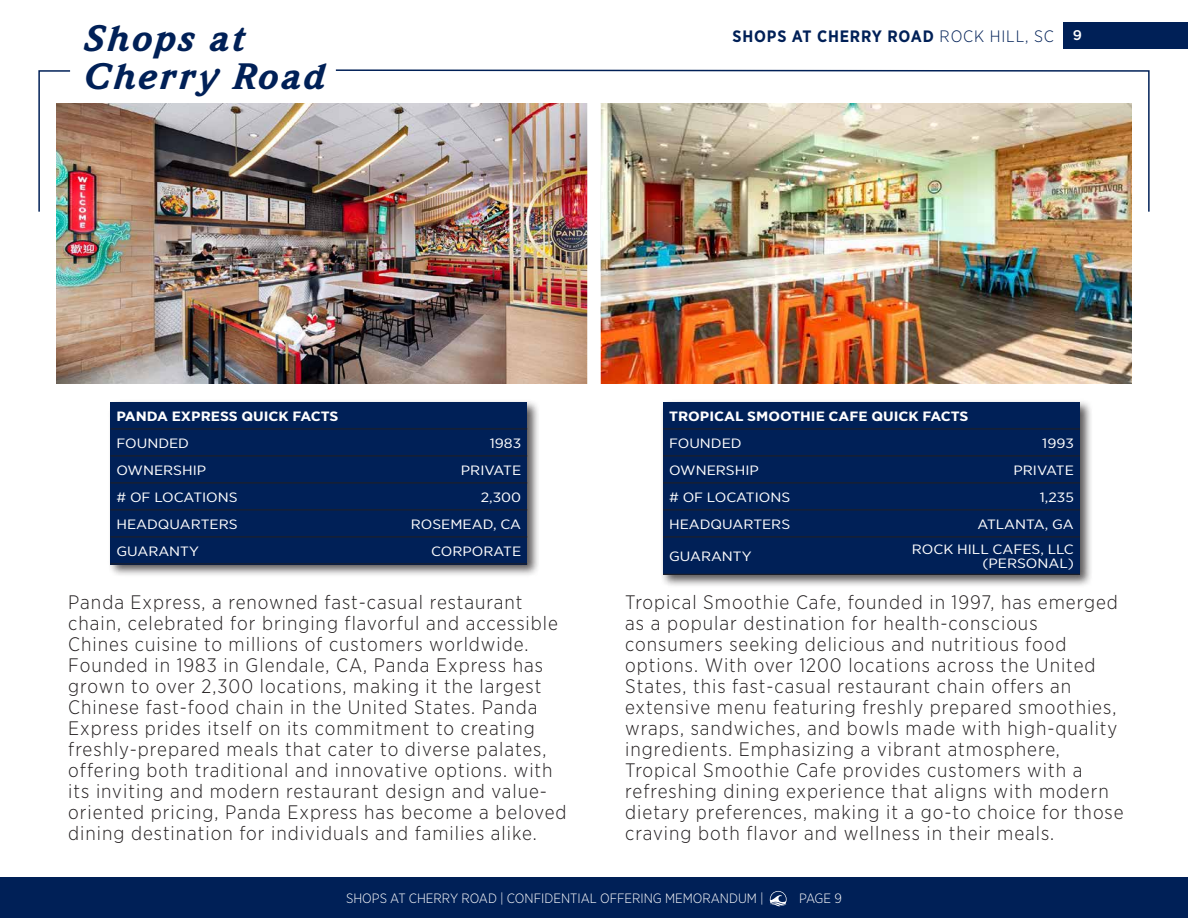
<style>
.page{position:relative;width:1188px;height:918px;background:#fff}
.page>*{position:absolute;margin:0;border:0;box-sizing:border-box;transform-origin:0 0}
.t1{font:italic 900 37.5px/37.5px "Weidemann IT Cby BT";letter-spacing:.05em;color:#002057}
.t2{font:300 19.5px/21px "Gotham Narrow";letter-spacing:.05em;color:#231f20}
.t3{font:700 16.5px "Gotham Narrow";letter-spacing:.05em;color:#002057}
.t4{font:13.5px/13.5px "Gotham Narrow";color:#fff;text-align:right;scale:1.2 1}
.t5{font:300 13.5px "Gotham Narrow";color:#fff}
.t6{font:700 13.5px "Gotham Narrow";color:#fff;scale:1.2 1}
.s1{font-weight:300}
.s2{font-family:"Gotham";font-weight:500;font-size:13.95px;color:#fff}
</style>
<div class="page">
<img style="left:56px;top:104px;width:1076px;height:279px">
<div style="left:108px;top:399px;width:433px;height:179px;background:#231f20;opacity:.75"></div>
<div style="left:110px;top:402px;width:417px;height:162px;background:#002057"></div>
<hr style="left:110px;top:429px;width:183px;height:1px;background:#231f20">
<hr style="left:293px;top:429px;width:234px;height:1px;background:#231f20">
<hr style="left:110px;top:456px;width:183px;height:1px;background:#231f20">
<hr style="left:293px;top:456px;width:234px;height:1px;background:#231f20">
<hr style="left:110px;top:483px;width:183px;height:1px;background:#231f20">
<hr style="left:293px;top:483px;width:234px;height:1px;background:#231f20">
<hr style="left:110px;top:510px;width:183px;height:1px;background:#231f20">
<hr style="left:293px;top:510px;width:234px;height:1px;background:#231f20">
<hr style="left:110px;top:537px;width:183px;height:1px;background:#231f20">
<hr style="left:293px;top:537px;width:234px;height:1px;background:#231f20">
<hr style="left:110px;top:564px;width:183px;height:1px;background:#231f20">
<hr style="left:293px;top:564px;width:234px;height:1px;background:#231f20">
<div style="left:587px;top:100px;width:14px;height:288px;background:#fff"></div>
<div style="left:660px;top:399px;width:433px;height:189px;background:#231f20;opacity:.75"></div>
<div style="left:663px;top:402px;width:417px;height:172px;background:#002057"></div>
<hr style="left:663px;top:429px;width:182px;height:1px;background:#231f20">
<hr style="left:845px;top:429px;width:235px;height:1px;background:#231f20">
<hr style="left:663px;top:456px;width:182px;height:1px;background:#231f20">
<hr style="left:845px;top:456px;width:235px;height:1px;background:#231f20">
<hr style="left:663px;top:483px;width:182px;height:1px;background:#231f20">
<hr style="left:845px;top:483px;width:235px;height:1px;background:#231f20">
<hr style="left:663px;top:510px;width:182px;height:1px;background:#231f20">
<hr style="left:845px;top:510px;width:235px;height:1px;background:#231f20">
<hr style="left:663px;top:537px;width:182px;height:1px;background:#231f20">
<hr style="left:845px;top:537px;width:235px;height:1px;background:#231f20">
<hr style="left:663px;top:574px;width:182px;height:1px;background:#231f20">
<hr style="left:845px;top:574px;width:235px;height:1px;background:#231f20">
<div style="left:1063px;top:22px;width:125px;height:26px;background:#002057"></div>
<div style="left:0;top:878px;width:1188px;height:40px;background:#002057"></div>
<svg style="left:770px;top:891px;width:17px;height:16px"></svg>
<img style="left:38px;top:70px;width:34px;height:143px">
<img style="left:334px;top:69px;width:816px;height:144px">
<h1 class="t1" style="left:85px;top:19px;width:243px">Shops at<br>Cherry Road</h1>
<p class="t3" style="left:733px;top:25px;width:351px">SHOPS AT CHERRY ROAD <span class="s1">ROCK HILL, SC</span> <span class="s2">9</span></p>
<p class="t6" style="left:116px;top:407px;width:186px">PANDA EXPRESS QUICK FACTS</p>
<p class="t4" style="left:116px;top:436px;width:62px">FOUNDED</p>
<p class="t4" style="left:490px;top:436px;width:28px">1983</p>
<p class="t4" style="left:116px;top:463px;width:76px">OWNERSHIP</p>
<p class="t4" style="left:461px;top:463px;width:52px">PRIVATE</p>
<p class="t4" style="left:116px;top:490px;width:103px"># OF LOCATIONS</p>
<p class="t4" style="left:481px;top:490px;width:35px">2,300</p>
<p class="t4" style="left:116px;top:517px;width:102px">HEADQUARTERS</p>
<p class="t4" style="left:411px;top:517px;width:93px">ROSEMEAD, CA</p>
<p class="t4" style="left:116px;top:544px;width:70px">GUARANTY</p>
<p class="t4" style="left:431px;top:544px;width:76px">CORPORATE</p>
<p class="t2" style="left:68px;top:591px;width:500px">Panda Express, a renowned fast-casual restaurant chain, celebrated for bringing flavorful and accessible Chines cuisine to millions of customers worldwide.<br>Founded in 1983 in Glendale, CA, Panda Express has grown to over 2,300 locations, making it the largest Chinese fast-food chain in the United States. Panda Express prides itself on its commitment to creating freshly-prepared meals that cater to diverse palates, offering both traditional and innovative options. with its inviting and modern restaurant design and value&shy;oriented pricing, Panda Express has become a beloved dining destination for individuals and families alike.</p>
<p class="t6" style="left:669px;top:407px;width:251px">TROPICAL SMOOTHIE CAFE QUICK FACTS</p>
<p class="t4" style="left:669px;top:436px;width:62px">FOUNDED</p>
<p class="t4" style="left:1042px;top:436px;width:28px">1993</p>
<p class="t4" style="left:669px;top:463px;width:76px">OWNERSHIP</p>
<p class="t4" style="left:1014px;top:463px;width:52px">PRIVATE</p>
<p class="t4" style="left:669px;top:490px;width:103px"># OF LOCATIONS</p>
<p class="t4" style="left:1040px;top:490px;width:30px">1,235</p>
<p class="t4" style="left:669px;top:517px;width:102px">HEADQUARTERS</p>
<p class="t4" style="left:977px;top:517px;width:82px">ATLANTA, GA</p>
<p class="t4" style="left:669px;top:549px;width:70px">GUARANTY</p>
<p class="t4" style="left:912px;top:542px;width:137px">ROCK HILL CAFES, LLC (PERSONAL)</p>
<p class="t2" style="left:625px;top:591px;width:500px">Tropical Smoothie Cafe, founded in 1997, has emerged as a popular destination for health-conscious consumers seeking delicious and nutritious food options. With over 1200 locations across the United States, this fast-casual restaurant chain offers an extensive menu featuring freshly prepared smoothies, wraps, sandwiches, and bowls made with high-quality ingredients. Emphasizing a vibrant atmosphere, Tropical Smoothie Cafe provides customers with a refreshing dining experience that aligns with modern dietary preferences, making it a go-to choice for those craving both flavor and wellness in their meals.</p>
<p class="t5" style="left:346px;top:890px;width:419px">SHOPS AT CHERRY ROAD | CONFIDENTIAL OFFERING MEMORANDUM |</p>
<p class="t5" style="left:799px;top:890px;width:44px">PAGE 9</p>
</div>
